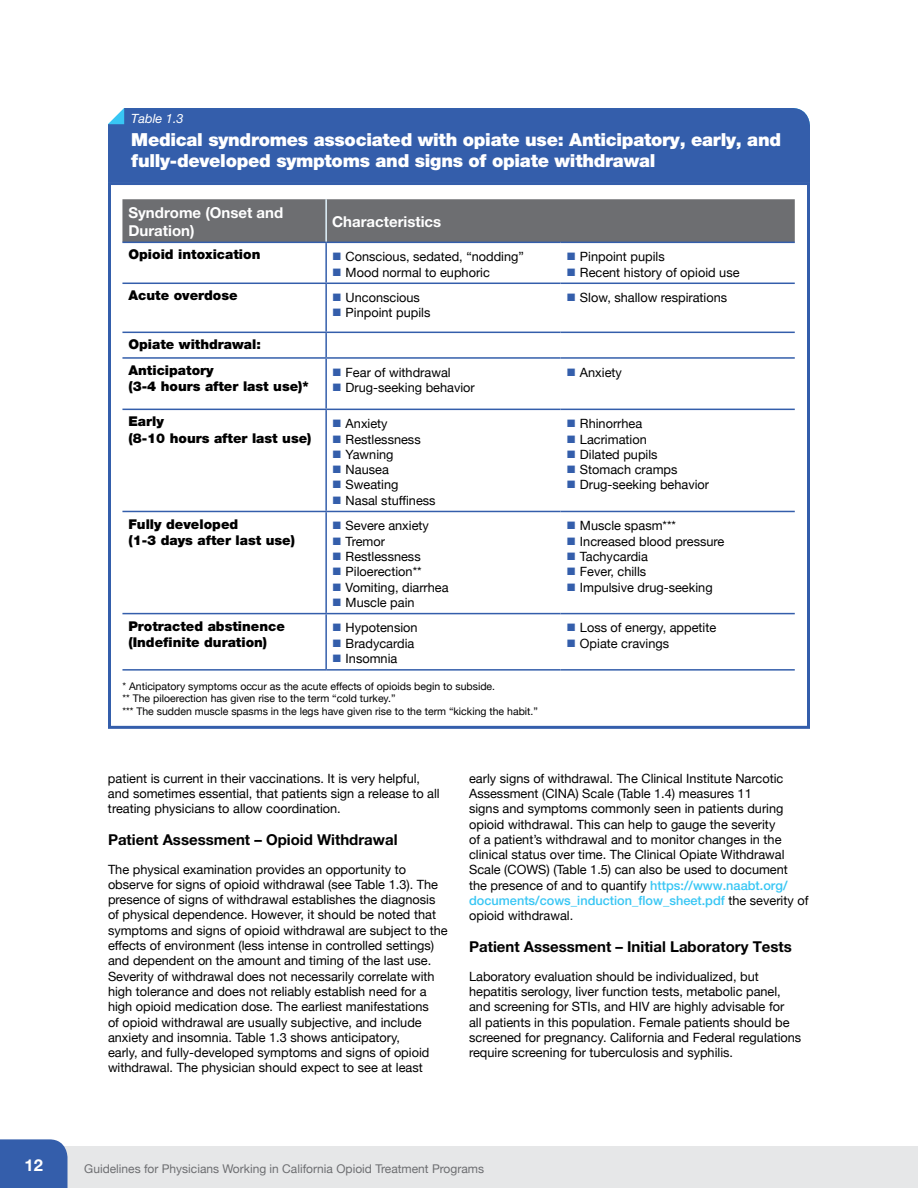
<style>
.page{position:relative;width:918px;height:1188px;background:#fff}
.page>*{position:absolute;margin:0;border:0;box-sizing:border-box;transform-origin:0 0}
.t1{font:900 18px/21px "Helvetica Neue";letter-spacing:-.015em;color:#fff}
.t2{font:700 16.5px "Helvetica Neue CE";color:#fff}
.t3{font:700 15px "Helvetica Neue CE";color:#000}
.t4{font:700 15px/18px "Helvetica Neue CE";color:#fff}
.t5{font:900 13.5px/16.2px "Helvetica Neue";color:#000}
.t6{font:12.75px/15.3px "Helvetica Neue";color:#000}
.t7{font:italic 12.75px "Helvetica Neue";color:#fff}
.t8{font:12px "Helvetica Neue";color:#6d6e71}
.t9{font:10.5px/12.6px "Helvetica Neue";color:#000}
.s1{font-weight:500;color:#38c6f4}
</style>
<div class="page">
<div style="left:0;top:1146px;width:918px;height:42px;background:#e6e7e8"></div>
<div style="left:0;top:1139px;width:68px;height:49px;background:#345eab"></div>
<div style="left:108px;top:108px;width:702px;height:74px;background:#345eab"></div>
<div style="left:108px;top:182px;width:702px;height:547px;border:3px solid #345eab"></div>
<div style="left:122px;top:199px;width:673px;height:43px;background:#6d6e71"></div>
<hr style="left:122px;top:283px;width:204px;height:1px;background:#345eab">
<hr style="left:326px;top:283px;width:234px;height:1px;background:#345eab">
<hr style="left:560px;top:283px;width:235px;height:1px;background:#345eab">
<hr style="left:122px;top:332px;width:204px;height:1px;background:#345eab">
<hr style="left:326px;top:332px;width:234px;height:1px;background:#345eab">
<hr style="left:560px;top:332px;width:235px;height:1px;background:#345eab">
<hr style="left:122px;top:357px;width:204px;height:2px;background:#345eab">
<hr style="left:326px;top:357px;width:234px;height:2px;background:#345eab">
<hr style="left:560px;top:357px;width:235px;height:2px;background:#345eab">
<hr style="left:122px;top:409px;width:204px;height:1px;background:#345eab">
<hr style="left:326px;top:409px;width:234px;height:1px;background:#345eab">
<hr style="left:560px;top:409px;width:235px;height:1px;background:#345eab">
<hr style="left:122px;top:511px;width:204px;height:1px;background:#345eab">
<hr style="left:326px;top:511px;width:234px;height:1px;background:#345eab">
<hr style="left:560px;top:511px;width:235px;height:1px;background:#345eab">
<hr style="left:122px;top:613px;width:204px;height:1px;background:#345eab">
<hr style="left:326px;top:613px;width:234px;height:1px;background:#345eab">
<hr style="left:560px;top:613px;width:235px;height:1px;background:#345eab">
<hr style="left:122px;top:669px;width:204px;height:2px;background:#345eab">
<hr style="left:326px;top:669px;width:234px;height:2px;background:#345eab">
<hr style="left:560px;top:669px;width:235px;height:2px;background:#345eab">
<hr style="left:122px;top:242px;width:204px;height:1px;background:#345eab">
<hr style="left:326px;top:242px;width:234px;height:1px;background:#345eab">
<hr style="left:560px;top:242px;width:235px;height:1px;background:#345eab">
<hr style="left:325px;top:199px;width:2px;height:43px;background:#e1f4fd">
<hr style="left:325px;top:243px;width:2px;height:40px;background:#345eab">
<hr style="left:325px;top:284px;width:2px;height:48px;background:#345eab">
<hr style="left:325px;top:333px;width:2px;height:24px;background:#345eab">
<hr style="left:325px;top:359px;width:2px;height:50px;background:#345eab">
<hr style="left:325px;top:410px;width:2px;height:101px;background:#345eab">
<hr style="left:325px;top:512px;width:2px;height:101px;background:#345eab">
<hr style="left:325px;top:614px;width:2px;height:55px;background:#345eab">
<p class="t7" style="left:131px;top:111px;width:54px">Table 1.3</p>
<h1 class="t1" style="left:131px;top:129px;width:651px">Medical syndromes associated with opiate use: Anticipatory, early, and fully-developed symptoms and signs of opiate withdrawal</h1>
<p class="t4" style="left:128px;top:203px;width:156px">Syndrome (Onset and<br>Duration)</p>
<p class="t4" style="left:332px;top:212px;width:111px">Characteristics</p>
<p class="t5" style="left:128px;top:246px;width:134px">Opioid intoxication</p>
<p class="t6" style="left:346px;top:250px;width:180px">Conscious, sedated, “nodding”<br>Mood normal to euphoric</p>
<p class="t6" style="left:580px;top:250px;width:161px">Pinpoint pupils<br>Recent history of opioid use</p>
<p class="t5" style="left:128px;top:287px;width:111px">Acute overdose</p>
<p class="t6" style="left:346px;top:291px;width:86px">Unconscious<br>Pinpoint pupils</p>
<p class="t6" style="left:580px;top:291px;width:149px">Slow, shallow respirations</p>
<p class="t5" style="left:128px;top:332px;width:134px;line-height:25.7px">Opiate withdrawal:<br>Anticipatory</p>
<p class="t5" style="left:128px;top:378px;width:182px">(3-4 hours after last use)*</p>
<p class="t6" style="left:346px;top:365px;width:131px">Fear of withdrawal<br>Drug-seeking behavior</p>
<p class="t6" style="left:580px;top:365px;width:44px">Anxiety</p>
<p class="t5" style="left:128px;top:413px;width:185px">Early<br>(8-10 hours after last use)</p>
<p class="t6" style="left:346px;top:417px;width:92px">Anxiety<br>Restlessness<br>Yawning<br>Nausea<br>Sweating<br>Nasal stuffiness</p>
<p class="t6" style="left:580px;top:417px;width:131px">Rhinorrhea<br>Lacrimation<br>Dilated pupils<br>Stomach cramps<br>Drug-seeking behavior</p>
<p class="t5" style="left:128px;top:516px;width:168px">Fully developed<br>(1-3 days after last use)</p>
<p class="t6" style="left:346px;top:519px;width:104px">Severe anxiety<br>Tremor<br>Restlessness<br>Piloerection**<br>Vomiting, diarrhea<br>Muscle pain</p>
<p class="t6" style="left:580px;top:519px;width:146px">Muscle spasm***<br>Increased blood pressure<br>Tachycardia<br>Fever, chills<br>Impulsive drug-seeking</p>
<p class="t5" style="left:128px;top:618px;width:158px">Protracted abstinence (Indefinite duration)</p>
<p class="t6" style="left:346px;top:621px;width:74px">Hypotension<br>Bradycardia<br>Insomnia</p>
<p class="t6" style="left:580px;top:621px;width:138px">Loss of energy, appetite<br>Opiate cravings</p>
<p class="t9" style="left:122px;top:680px;width:417px">* Anticipatory symptoms occur as the acute effects of opioids begin to subside.<br>** The piloerection has given rise to the term “cold turkey.”<br>*** The sudden muscle spasms in the legs have given rise to the term “kicking the habit.”</p>
<p class="t6" style="left:108px;top:771px;width:333px">patient is current in their vaccinations. It is very helpful, and sometimes essential, that patients sign a release to all treating physicians to allow coordination.</p>
<p class="t3" style="left:108px;top:830px;width:291px">Patient Assessment – Opioid Withdrawal</p>
<p class="t6" style="left:108px;top:862px;width:341px">The physical examination provides an opportunity to observe for signs of opioid withdrawal (see Table 1.3). The presence of signs of withdrawal establishes the diagnosis of physical dependence. However, it should be noted that symptoms and signs of opioid withdrawal are subject to the effects of environment (less intense in controlled settings) and dependent on the amount and timing of the last use.<br>Severity of withdrawal does not necessarily correlate with high tolerance and does not reliably establish need for a high opioid medication dose. The earliest manifestations<br>of opioid withdrawal are usually subjective, and include anxiety and insomnia. Table 1.3 shows anticipatory,<br>early, and fully-developed symptoms and signs of opioid withdrawal. The physician should expect to see at least</p>
<p class="t6" style="left:469px;top:771px;width:341px">early signs of withdrawal. The Clinical Institute Narcotic Assessment (CINA) Scale (Table 1.4) measures 11<br>signs and symptoms commonly seen in patients during opioid withdrawal. This can help to gauge the severity<br>of a patient’s withdrawal and to monitor changes in the clinical status over time. The Clinical Opiate Withdrawal Scale (COWS) (Table 1.5) can also be used to document the presence of and to quantify <span class="s1">https://www.naabt.org/ documents/cows_induction_flow_sheet.pdf</span> the severity of opioid withdrawal.</p>
<p class="t3" style="left:469px;top:937px;width:324px">Patient Assessment – Initial Laboratory Tests</p>
<p class="t6" style="left:469px;top:969px;width:334px">Laboratory evaluation should be individualized, but hepatitis serology, liver function tests, metabolic panel, and screening for STIs, and HIV are highly advisable for<br>all patients in this population. Female patients should be screened for pregnancy. California and Federal regulations require screening for tuberculosis and syphilis.</p>
<p class="t2" style="left:25px;top:1155px;width:20px">12</p>
<p class="t8" style="left:84px;top:1160px;width:401px">Guidelines for Physicians Working in California Opioid Treatment Programs</p>
</div>
